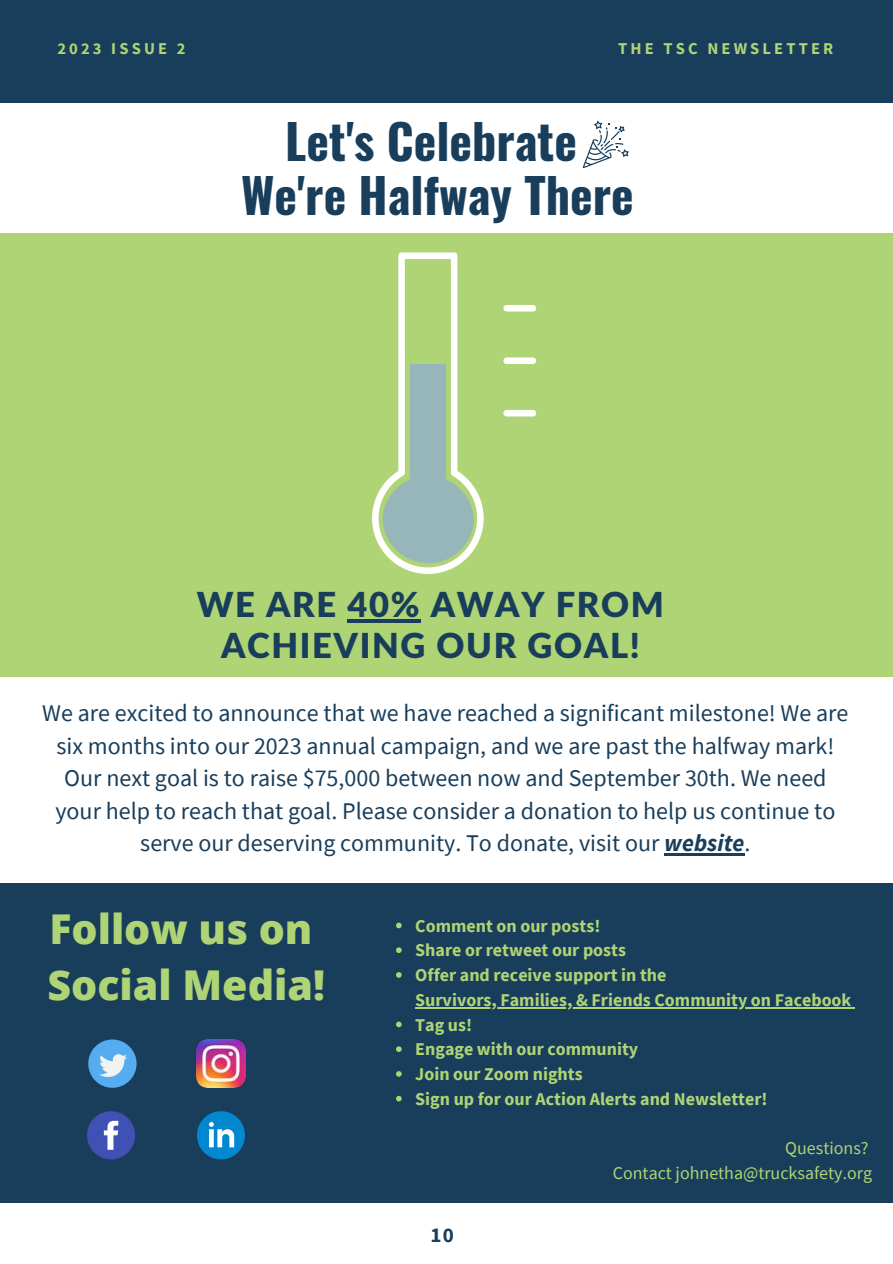
<style>
.page{position:relative;width:893px;height:1264px;background:#fff}
.page>*{position:absolute;margin:0;border:0;box-sizing:border-box;transform-origin:0 0}
.t1{font:700 48px/54px "Oswald";color:#193e5b;text-align:center}
.t2{font:800 41.1px/55.8px "Open Sans";color:#afd475}
.t3{font:900 34.5px/40.5px "Lato Latin";letter-spacing:.045em;color:#193e5b;text-align:center}
.t4{font:24px/32.5px "Source Sans Pro";color:#193e5b;text-align:center}
.t5{font:700 21px "Source Sans Pro";color:#193e5b}
.t6{font:700 18px/24.8px "Source Sans Pro";color:#afd475}
.t7{font:18px/24.8px "Source Sans Pro";color:#afd475;text-align:right}
.t8{font:700 16.5px "Source Sans Pro";letter-spacing:.19em;color:#afd475}
.s1{font-weight:700;font-style:italic}
</style>
<div class="page">
<div style="left:0;top:0;width:892px;height:102px;background:#193e5b"></div>
<div style="left:0;top:233px;width:892px;height:444px;background:#afd475"></div>
<div style="left:503px;top:305px;width:33px;height:6px;background:#fff;border-radius:3px"></div>
<div style="left:503px;top:357px;width:33px;height:7px;background:#fff;border-radius:3px"></div>
<div style="left:503px;top:410px;width:33px;height:6px;background:#fff;border-radius:3px"></div>
<hr style="left:347px;top:619px;width:74px;height:3px;background:#193e5b">
<svg style="left:372px;top:252px;width:111px;height:322px"></svg>
<svg style="left:582px;top:121px;width:46px;height:47px"></svg>
<div style="left:0;top:883px;width:892px;height:319px;background:#193e5b"></div>
<svg style="left:396px;top:922px;width:5px;height:6px"></svg>
<svg style="left:396px;top:947px;width:5px;height:6px"></svg>
<svg style="left:396px;top:972px;width:5px;height:5px"></svg>
<svg style="left:396px;top:1021px;width:5px;height:6px"></svg>
<svg style="left:396px;top:1046px;width:5px;height:5px"></svg>
<svg style="left:396px;top:1071px;width:5px;height:5px"></svg>
<svg style="left:396px;top:1095px;width:5px;height:6px"></svg>
<hr style="left:415px;top:1007px;width:436px;height:1px;background:#afd475">
<div style="left:88px;top:1039px;width:49px;height:48px;background:#55acee;border-radius:50%"></div>
<svg style="left:99px;top:1054px;width:28px;height:23px"></svg>
<svg style="left:87px;top:1111px;width:48px;height:48px"></svg>
<svg style="left:197px;top:1111px;width:48px;height:48px"></svg>
<img style="left:197px;top:1039px;width:48px;height:48px">
<hr style="left:664px;top:853px;width:80px;height:3px;background:#193e5b">
<p class="t8" style="left:57px;top:38px;width:130px">2023 ISSUE 2</p>
<p class="t8" style="left:618px;top:38px;width:217px">THE TSC NEWSLETTER</p>
<h1 class="t1" style="left:241px;top:112px;width:394px">Let's Celebrate<br>We're Halfway There</h1>
<h3 class="t3" style="left:197px;top:586px;width:468px">WE ARE 40% AWAY FROM<br>ACHIEVING OUR GOAL!</h3>
<p class="t4" style="left:42px;top:696px;width:807px">We are excited to announce that we have reached a significant milestone! We are six months into our 2023 annual campaign, and we are past the halfway mark!<br>Our next goal is to raise $75,000 between now and September 30th. We need your help to reach that goal. Please consider a donation to help us continue to serve our deserving community. To donate, visit our <span class="s1">website</span>.</p>
<h2 class="t2" style="left:47px;top:900px;width:279px">Follow us on<br>Social Media!</h2>
<p class="t6" style="left:415px;top:912px;width:253px">Comment on our posts!<br>Share or retweet our posts<br>Offer and receive support in the</p>
<p class="t6" style="left:415px;top:1011px;width:354px">Tag us!<br>Engage with our community<br>Join our Zoom nights<br>Sign up for our Action Alerts and Newsletter!</p>
<p class="t6" style="left:415px;top:987px;width:437px">Survivors, Families, &amp; Friends Community on Facebook</p>
<p class="t5" style="left:430px;top:1221px;width:25px">10</p>
<p class="t7" style="left:612px;top:1135px;width:261px">Questions?<br>Contact johnetha@trucksafety.org</p>
</div>
